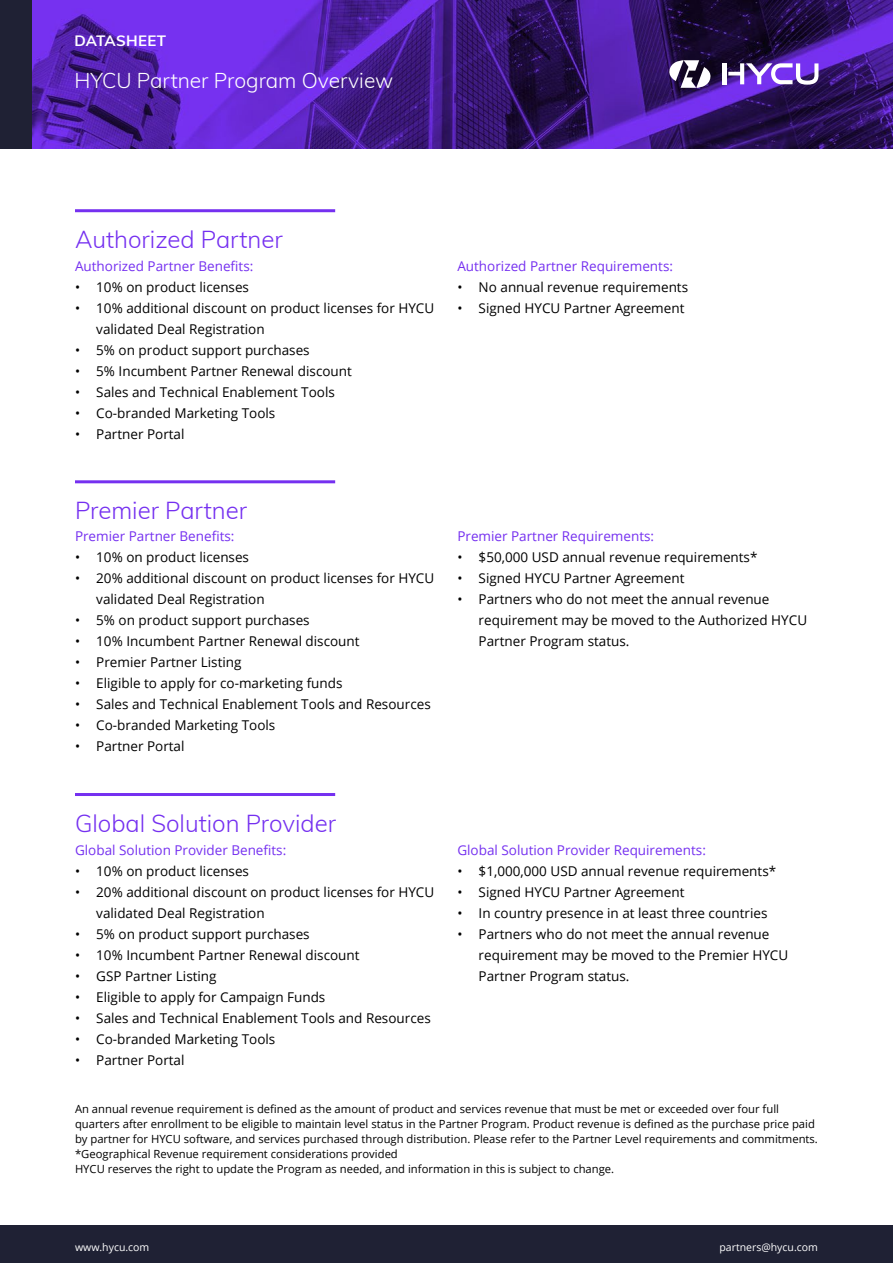
<style>
.page{position:relative;width:893px;height:1263px;background:#fff}
.page>*{position:absolute;margin:0;border:0;box-sizing:border-box;transform-origin:0 0}
.t1{font:300 24px "Muli";color:#7530f0}
.t2{font:300 21px "Muli";color:#fff}
.t3{font:700 15px "Muli";letter-spacing:.02em;color:#fff}
.t4{font:13.5px/21px "Open Sans";color:#000}
.t5{font:13.5px "Open Sans";color:#7530f0}
.t6{font:11.25px/15px "Open Sans";color:#000}
.t7{font:10.5px "Open Sans";color:#fff}
</style>
<div class="page">
<img style="left:32px;top:0;width:861px;height:148px">
<div style="left:0;top:0;width:32px;height:148px;background:#1f2134"></div>
<hr style="left:722px;top:63px;width:4px;height:21px;background:#fff">
<svg style="left:728px;top:63px;width:90px;height:22px"></svg>
<svg style="left:669px;top:60px;width:44px;height:28px"></svg>
<div style="left:0;top:1226px;width:893px;height:37px;background:#1f2134"></div>
<hr style="left:75px;top:480px;width:260px;height:3px;background:#7530f0">
<hr style="left:75px;top:793px;width:260px;height:3px;background:#7530f0">
<hr style="left:75px;top:209px;width:260px;height:3px;background:#7530f0">
<p class="t3" style="left:74px;top:30px;width:93px">DATASHEET</p>
<h2 class="t2" style="left:74px;top:65px;width:321px">HYCU Partner Program Overview</h2>
<h1 class="t1" style="left:75px;top:222px;width:209px">Authorized Partner</h1>
<p class="t5" style="left:75px;top:256px;width:180px">Authorized Partner Benefits:</p>
<p class="t4" style="left:75px;top:276px;width:176px">• 10% on product licenses</p>
<p class="t4" style="left:96px;top:297px;width:340px;text-indent:-21px">• 10% additional discount on product licenses for HYCU validated Deal Registration</p>
<p class="t4" style="left:75px;top:339px;width:236px">• 5% on product support purchases</p>
<p class="t4" style="left:75px;top:360px;width:278px">• 5% Incumbent Partner Renewal discount</p>
<p class="t4" style="left:75px;top:381px;width:261px">• Sales and Technical Enablement Tools</p>
<p class="t4" style="left:75px;top:402px;width:202px">• Co-branded Marketing Tools</p>
<p class="t4" style="left:75px;top:423px;width:111px">• Partner Portal</p>
<p class="t5" style="left:457px;top:256px;width:217px">Authorized Partner Requirements:</p>
<p class="t4" style="left:457px;top:276px;width:232px">• No annual revenue requirements</p>
<p class="t4" style="left:457px;top:297px;width:229px">• Signed HYCU Partner Agreement</p>
<h1 class="t1" style="left:75px;top:493px;width:174px">Premier Partner</h1>
<p class="t5" style="left:75px;top:527px;width:161px">Premier Partner Benefits:</p>
<p class="t4" style="left:75px;top:547px;width:176px">• 10% on product licenses</p>
<p class="t4" style="left:96px;top:568px;width:340px;text-indent:-21px">• 20% additional discount on product licenses for HYCU validated Deal Registration</p>
<p class="t4" style="left:75px;top:610px;width:236px">• 5% on product support purchases</p>
<p class="t4" style="left:75px;top:631px;width:286px">• 10% Incumbent Partner Renewal discount</p>
<p class="t4" style="left:75px;top:652px;width:168px">• Premier Partner Listing</p>
<p class="t4" style="left:75px;top:673px;width:269px">• Eligible to apply for co-marketing funds</p>
<p class="t4" style="left:75px;top:694px;width:357px">• Sales and Technical Enablement Tools and Resources</p>
<p class="t4" style="left:75px;top:715px;width:202px">• Co-branded Marketing Tools</p>
<p class="t4" style="left:75px;top:736px;width:111px">• Partner Portal</p>
<h1 class="t1" style="left:75px;top:806px;width:263px">Global Solution Provider</h1>
<p class="t5" style="left:75px;top:840px;width:213px">Global Solution Provider Benefits:</p>
<p class="t4" style="left:75px;top:860px;width:176px">• 10% on product licenses</p>
<p class="t4" style="left:96px;top:881px;width:340px;text-indent:-21px">• 20% additional discount on product licenses for HYCU validated Deal Registration</p>
<p class="t4" style="left:75px;top:923px;width:236px">• 5% on product support purchases</p>
<p class="t4" style="left:75px;top:944px;width:286px">• 10% Incumbent Partner Renewal discount</p>
<p class="t4" style="left:75px;top:965px;width:143px">• GSP Partner Listing</p>
<p class="t4" style="left:75px;top:986px;width:252px">• Eligible to apply for Campaign Funds</p>
<p class="t4" style="left:75px;top:1007px;width:357px">• Sales and Technical Enablement Tools and Resources</p>
<p class="t4" style="left:75px;top:1028px;width:202px">• Co-branded Marketing Tools</p>
<p class="t4" style="left:75px;top:1049px;width:111px">• Partner Portal</p>
<p class="t5" style="left:457px;top:527px;width:198px">Premier Partner Requirements:</p>
<p class="t4" style="left:457px;top:547px;width:302px">• $50,000 USD annual revenue requirements*</p>
<p class="t4" style="left:457px;top:568px;width:229px">• Signed HYCU Partner Agreement</p>
<p class="t4" style="left:479px;top:589px;width:330px;text-indent:-21px">• Partners who do not meet the annual revenue requirement may be moved to the Authorized HYCU<br>Partner Program status.</p>
<p class="t5" style="left:457px;top:840px;width:250px">Global Solution Provider Requirements:</p>
<p class="t4" style="left:457px;top:860px;width:320px">• $1,000,000 USD annual revenue requirements*</p>
<p class="t4" style="left:457px;top:881px;width:229px">• Signed HYCU Partner Agreement</p>
<p class="t4" style="left:457px;top:902px;width:312px">• In country presence in at least three countries</p>
<p class="t4" style="left:479px;top:923px;width:311px;text-indent:-21px">• Partners who do not meet the annual revenue requirement may be moved to the Premier HYCU<br>Partner Program status.</p>
<p class="t6" style="left:75px;top:1101px;width:744px">An annual revenue requirement is defined as the amount of product and services revenue that must be met or exceeded over four full quarters after enrollment to be eligible to maintain level status in the Partner Program. Product revenue is defined as the purchase price paid by partner for HYCU software, and services purchased through distribution. Please refer to the Partner Level requirements and commitments. *Geographical Revenue requirement considerations provided<br>HYCU reserves the right to update the Program as needed, and information in this is subject to change.</p>
<p class="t7" style="left:75px;top:1240px;width:76px">www.hycu.com</p>
<p class="t7" style="left:719px;top:1240px;width:100px">partners@hycu.com</p>
</div>
